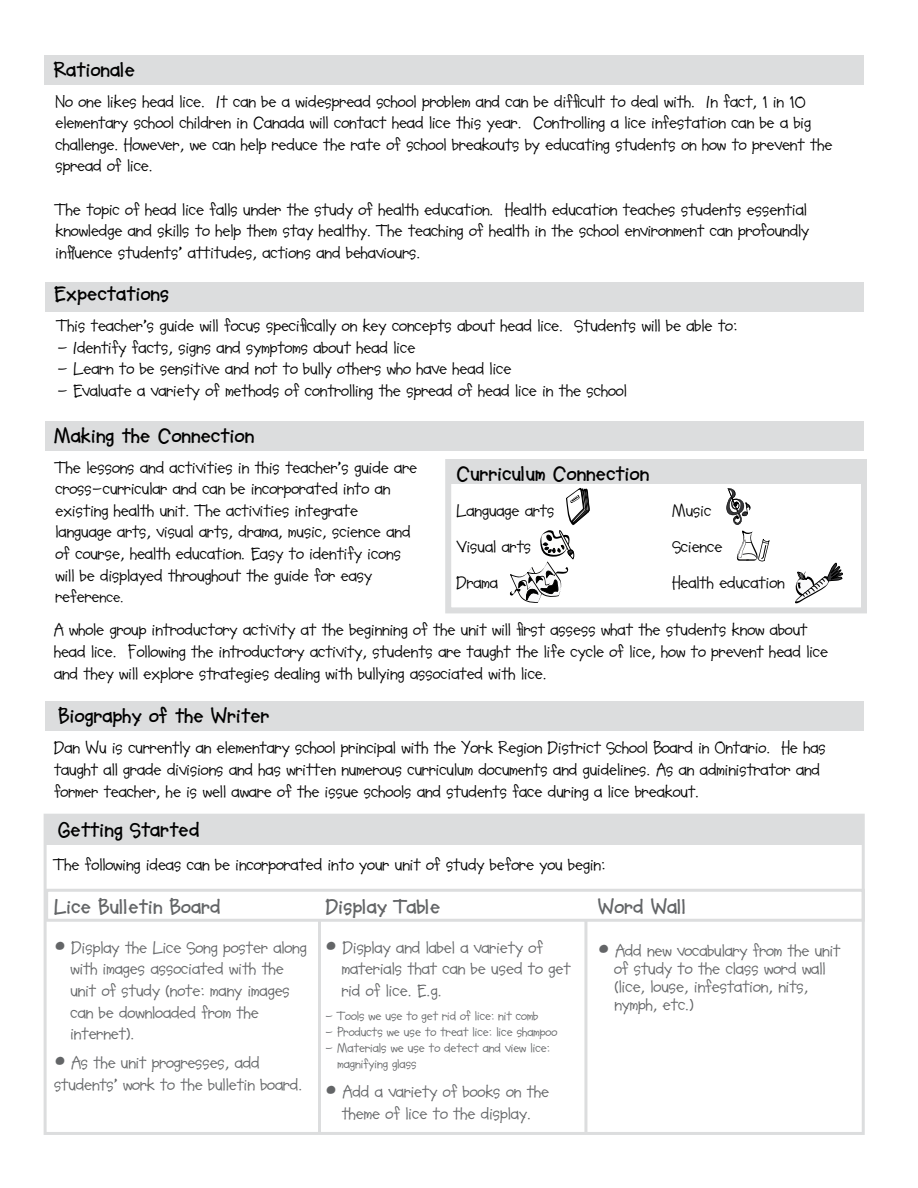
<style>
.page{position:relative;width:918px;height:1188px;background:#fff}
.page>*{position:absolute;margin:0;border:0;box-sizing:border-box;transform-origin:0 0}
.t1{font:700 21px "Soup Bone";color:#000}
.t2{font:700 21px "Soup Bone";color:#636567}
.t3{font:18px/21.6px "Soup Bone";color:#000}
.t4{font:18px/21.6px "Soup Bone";color:#636567}
.t5{font:13.5px/16.2px "Soup Bone";color:#636567}
.s1{font-size:16.5px}
</style>
<div class="page">
<div style="left:46px;top:701px;width:818px;height:30px;background:#dcddde"></div>
<div style="left:46px;top:282px;width:818px;height:30px;background:#dcddde"></div>
<div style="left:46px;top:421px;width:818px;height:30px;background:#dcddde"></div>
<div style="left:44px;top:55px;width:820px;height:30px;background:#dcddde"></div>
<div style="left:447px;top:461px;width:418px;height:22px;background:#dcddde"></div>
<svg style="left:510px;top:487px;width:80px;height:116px"></svg>
<svg style="left:726px;top:488px;width:44px;height:74px"></svg>
<svg style="left:795px;top:563px;width:48px;height:40px"></svg>
<div style="left:445px;top:459px;width:422px;height:154px;border:6px solid #dcddde"></div>
<div style="left:45px;top:889px;width:820px;height:33px;border:3px solid #dcddde"></div>
<div style="left:44px;top:814px;width:821px;height:321px;border:3px solid #dcddde"></div>
<hr style="left:318px;top:921px;width:3px;height:213px;background:#dcddde">
<hr style="left:584px;top:921px;width:3px;height:213px;background:#dcddde">
<div style="left:44px;top:815px;width:820px;height:29px;background:#dcddde"></div>
<p class="t1" style="left:54px;top:58px;width:83px">Rationale</p>
<p class="t3" style="left:56px;top:91px;width:778px">No one likes head lice. It can be a widespread school problem and can be difficult to deal with. In fact, 1 in 10 elementary school children in Canada will contact head lice this year. Controlling a lice infestation can be a big challenge. However, we can help reduce the rate of school breakouts by educating students on how to prevent the spread of lice.</p>
<p class="t3" style="left:56px;top:199px;width:755px">The topic of head lice falls under the study of health education. Health education teaches students essential knowledge and skills to help them stay healthy. The teaching of health in the school environment can profoundly influence students’ attitudes, actions and behaviours.</p>
<p class="t1" style="left:54px;top:283px;width:117px">Expectations</p>
<p class="t3" style="left:57px;top:315px;width:682px">This teacher’s guide will focus specifically on key concepts about head lice. Students will be able to:</p>
<p class="t3" style="left:57px;top:337px;width:360px">- Identify facts, signs and symptoms about head lice</p>
<p class="t3" style="left:57px;top:358px;width:456px">- Learn to be sensitive and not to bully others who have head lice</p>
<p class="t3" style="left:57px;top:380px;width:571px">- Evaluate a variety of methods of controlling the spread of head lice in the school</p>
<p class="t1" style="left:54px;top:424px;width:201px">Making the Connection</p>
<p class="t3" style="left:56px;top:457px;width:363px">The lessons and activities in this teacher’s guide are cross-curricular and can be incorporated into an existing health unit. The activities integrate language arts, visual arts, drama, music, science and of course, health education. Easy to identify icons will be displayed throughout the guide for easy refere<span class="s1">nce.</span></p>
<p class="t3" style="left:54px;top:620px;width:776px">A whole group introductory activity at the beginning of the unit will first assess what the students know about head lice. Following the introductory activity, students are taught the life cycle of lice, how to prevent head lice and they will explore strategies dealing with bullying associated with lice.</p>
<p class="t1" style="left:58px;top:705px;width:212px">Biography of the Writer</p>
<p class="t3" style="left:54px;top:738px;width:773px">Dan Wu is currently an elementary school principal with the York Region District School Board in Ontario. He has taught all grade divisions and has written numerous curriculum documents and guidelines. As an administrator and former teacher, he is well aware of the issue schools and students face during a lice breakout.</p>
<p class="t1" style="left:456px;top:462px;width:194px">Curriculum Connection</p>
<p class="t3" style="left:456px;top:500px;width:100px">Language arts</p>
<p class="t3" style="left:672px;top:500px;width:41px">Music</p>
<p class="t3" style="left:456px;top:536px;width:76px">Visual arts</p>
<p class="t3" style="left:672px;top:536px;width:51px">Science</p>
<p class="t3" style="left:456px;top:572px;width:43px">Drama</p>
<p class="t3" style="left:672px;top:572px;width:114px">Health education</p>
<p class="t1" style="left:58px;top:819px;width:143px">Getting Started</p>
<p class="t3" style="left:54px;top:854px;width:553px">The following ideas can be incorporated into your unit of study before you begin:</p>
<p class="t2" style="left:54px;top:896px;width:168px">Lice Bulletin Board</p>
<p class="t4" style="left:70px;top:937px;width:238px;text-indent:-16px">• Display the Lice Song poster along with images associated with the unit of study (note: many images can be downloaded from the internet).</p>
<p class="t4" style="left:54px;top:1053px;width:250px">• As the unit progresses, add students’ work to the bulletin board.</p>
<p class="t2" style="left:325px;top:896px;width:116px">Display Table</p>
<p class="t4" style="left:342px;top:937px;width:230px;text-indent:-16px">• Display and label a variety of materials that can be used to get rid of lice. E.g.</p>
<p class="t5" style="left:325px;top:1008px;width:215px">- Tools we use to get rid of lice: nit comb</p>
<p class="t5" style="left:325px;top:1024px;width:234px">- Products we use to treat lice: lice shampoo</p>
<p class="t5" style="left:338px;top:1040px;width:214px;text-indent:-12px">- Materials we use to detect and view lice: magnifying glass</p>
<p class="t4" style="left:325px;top:1082px;width:225px;text-align:center">• Add a variety of books on the theme of lice to the display.</p>
<p class="t2" style="left:598px;top:896px;width:90px">Word Wall</p>
<p class="t4" style="left:614px;top:942px;width:228px;line-height:18px;text-indent:-16px">• Add new vocabulary from the unit of study to the class word wall (lice, louse, infestation, nits, nymph, etc.)</p>
</div>
